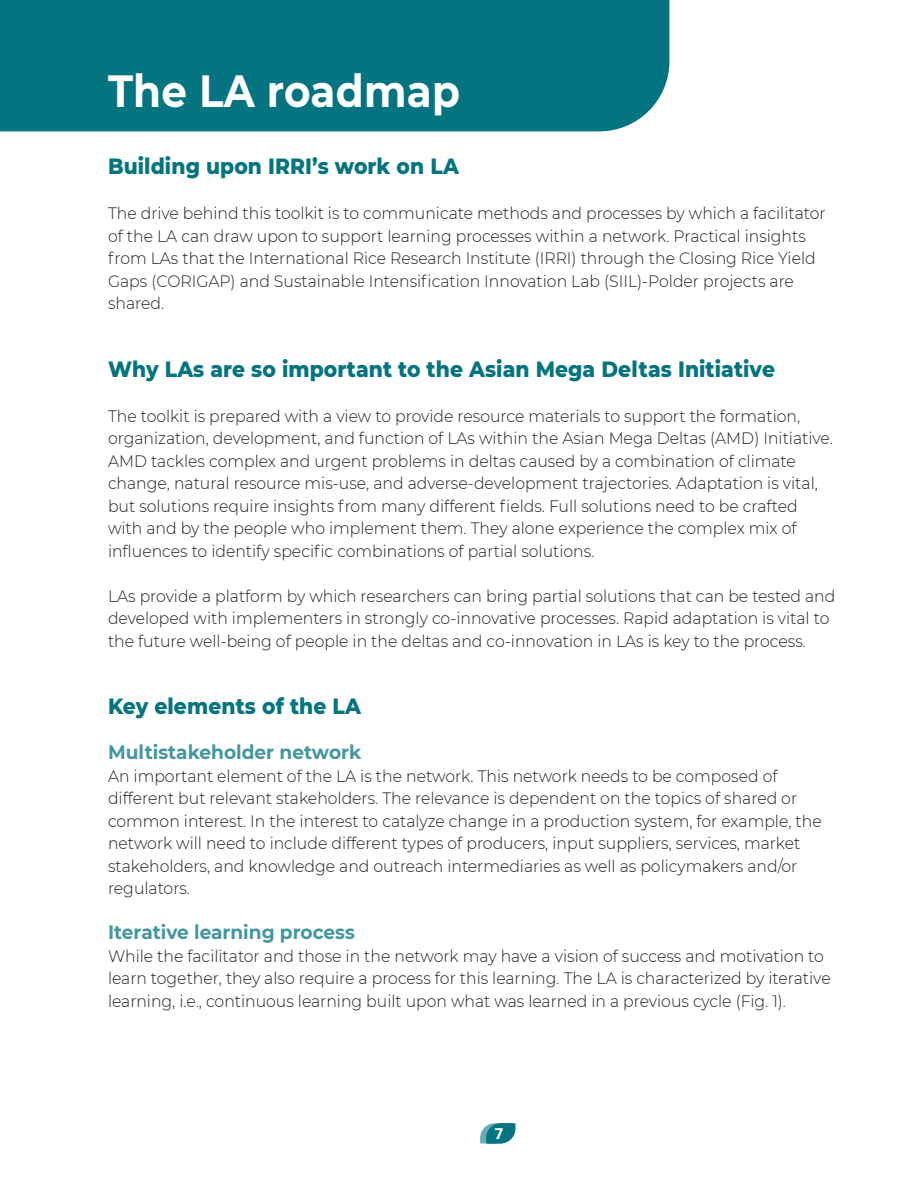
<style>
.page{position:relative;width:918px;height:1188px;background:#fff}
.page>*{position:absolute;margin:0;border:0;box-sizing:border-box;transform-origin:0 0}
.t1{font:700 45px "Montserrat";letter-spacing:.005em;color:#fff;scale:.9 1}
.t2{font:800 22.5px "Montserrat";letter-spacing:.005em;color:#047480;scale:.9 1}
.t3{font:700 19.5px "Montserrat";color:#4397a0;scale:.95 1}
.t4{font:300 16.5px/22.5px "Montserrat";color:#231f20;scale:.95 1}
.t5{font:900 15px "Roboto";color:#fff}
</style>
<div class="page">
<svg style="left:480px;top:1123px;width:35px;height:20px"></svg>
<div style="left:0;top:0;width:669px;height:131px;background:#047480"></div>
<h1 class="t1" style="left:108px;top:58px;width:393px">The LA roadmap</h1>
<h2 class="t2" style="left:108px;top:150px;width:391px">Building upon IRRI’s work on LA</h2>
<p class="t4" style="left:108px;top:201px;width:757px">The drive behind this toolkit is to communicate methods and processes by which a facilitator of the LA can draw upon to support learning processes within a network. Practical insights from LAs that the International Rice Research Institute (IRRI) through the Closing Rice Yield Gaps (CORIGAP) and Sustainable Intensification Innovation Lab (SIIL)-Polder projects are shared.</p>
<h2 class="t2" style="left:108px;top:352px;width:743px">Why LAs are so important to the Asian Mega Deltas Initiative</h2>
<p class="t4" style="left:108px;top:404px;width:765px">The toolkit is prepared with a view to provide resource materials to support the formation, organization, development, and function of LAs within the Asian Mega Deltas (AMD) Initiative.<br>AMD tackles complex and urgent problems in deltas caused by a combination of climate change, natural resource mis-use, and adverse-development trajectories. Adaptation is vital, but solutions require insights from many different fields. Full solutions need to be crafted with and by the people who implement them. They alone experience the complex mix of influences to identify specific combinations of partial solutions.</p>
<p class="t4" style="left:108px;top:584px;width:767px">LAs provide a platform by which researchers can bring partial solutions that can be tested and developed with implementers in strongly co-innovative processes. Rapid adaptation is vital to the future well-being of people in the deltas and co-innovation in LAs is key to the process.</p>
<h2 class="t2" style="left:108px;top:690px;width:283px">Key elements of the LA</h2>
<p class="t3" style="left:108px;top:738px;width:268px">Multistakeholder network</p>
<p class="t4" style="left:108px;top:764px;width:753px">An important element of the LA is the network. This network needs to be composed of different but relevant stakeholders. The relevance is dependent on the topics of shared or common interest. In the interest to catalyze change in a production system, for example, the network will need to include different types of producers, input suppliers, services, market stakeholders, and knowledge and outreach intermediaries as well as policymakers and/or regulators.</p>
<p class="t3" style="left:108px;top:918px;width:261px">Iterative learning process</p>
<p class="t4" style="left:108px;top:944px;width:762px">While the facilitator and those in the network may have a vision of success and motivation to learn together, they also require a process for this learning. The LA is characterized by iterative learning, i.e., continuous learning built upon what was learned in a previous cycle (Fig. 1).</p>
<p class="t5" style="left:495px;top:1123px;width:10px">7</p>
</div>
